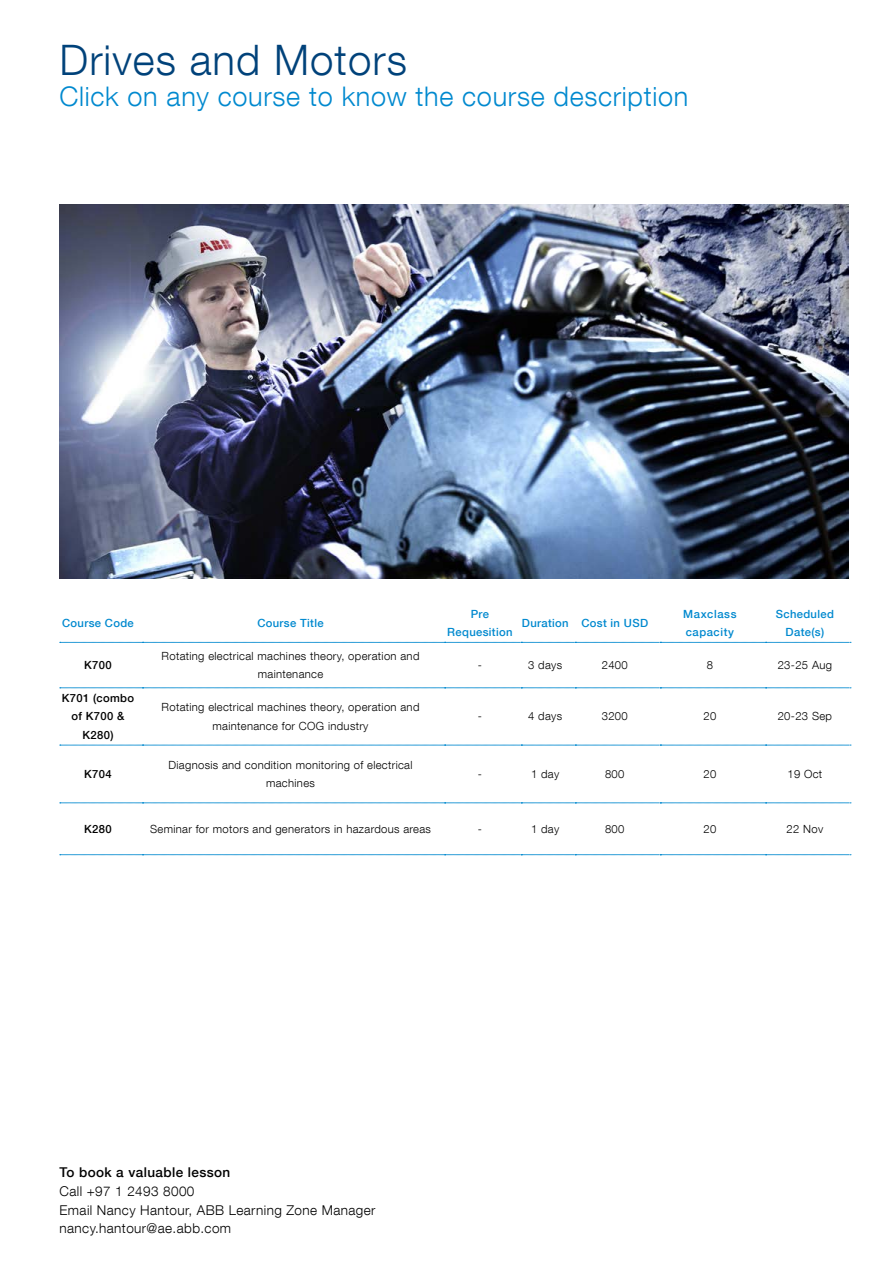
<style>
.page{position:relative;width:893px;height:1263px;background:#fff}
.page>*{position:absolute;margin:0;border:0;box-sizing:border-box;transform-origin:0 0}
.t1{font:300 42px "ABB Neue Helvetica";letter-spacing:.025em;color:#00427a}
.t2{font:300 27px "ABB Neue Helvetica";letter-spacing:.025em;color:#0089cf}
.t3{font:300 13.5px/18.8px "ABB Neue Helvetica";letter-spacing:.03em;color:#000}
.t4{font:500 13.5px "ABB Neue Helvetica";letter-spacing:.03em;color:#000}
.t5{font:300 11.25px/18.6px "ABB Neue Helvetica";letter-spacing:.03em;color:#000;text-align:center}
.t6{font:500 11.25px/18.6px "ABB Neue Helvetica";letter-spacing:.03em;color:#0089cf;text-align:center}
.t7{font:500 11.25px/18.6px "ABB Neue Helvetica";letter-spacing:.03em;color:#000;text-align:center}
.t8{font:500 11.25px/18.6px "ABB Neue Helvetica";letter-spacing:.05em;color:#0089cf}
</style>
<div class="page">
<img style="left:60px;top:204px;width:788px;height:374px">
<svg style="left:60px;top:745px;width:791px;height:1px"></svg>
<svg style="left:60px;top:803px;width:791px;height:1px"></svg>
<svg style="left:60px;top:854px;width:791px;height:1px"></svg>
<svg style="left:60px;top:642px;width:791px;height:1px"></svg>
<svg style="left:60px;top:687px;width:791px;height:1px"></svg>
<h1 class="t1" style="left:60px;top:34px;width:349px">Drives and Motors</h1>
<h2 class="t2" style="left:60px;top:80px;width:630px">Click on any course to know the course description</h2>
<p class="t6" style="left:62px;top:614px;width:73px">Course Code</p>
<p class="t6" style="left:257px;top:614px;width:68px">Course Title</p>
<p class="t6" style="left:447px;top:604px;width:67px">Pre<br>Requesition</p>
<p class="t6" style="left:522px;top:614px;width:128px">Duration Cost in USD</p>
<p class="t8" style="left:683px;top:604px;width:55px">Maxclass capacity</p>
<p class="t6" style="left:776px;top:604px;width:60px">Scheduled<br>Date(s)</p>
<p class="t7" style="left:84px;top:656px;width:29px">K700</p>
<p class="t5" style="left:162px;top:646px;width:259px">Rotating electrical machines theory, operation and maintenance</p>
<p class="t5" style="left:478px;top:655px;width:6px">-</p>
<p class="t5" style="left:528px;top:655px;width:35px">3 days</p>
<p class="t5" style="left:602px;top:655px;width:28px">2400</p>
<p class="t5" style="left:707px;top:655px;width:8px">8</p>
<p class="t5" style="left:778px;top:655px;width:56px">23-25 Aug</p>
<p class="t7" style="left:62px;top:688px;width:74px">K701 (combo of K700 &amp;<br>K280)</p>
<p class="t5" style="left:162px;top:698px;width:259px">Rotating electrical machines theory, operation and maintenance for COG industry</p>
<p class="t7" style="left:84px;top:764px;width:29px">K704</p>
<p class="t5" style="left:168px;top:755px;width:246px">Diagnosis and condition monitoring of electrical machines</p>
<p class="t5" style="left:478px;top:707px;width:6px">-</p>
<p class="t5" style="left:528px;top:707px;width:35px">4 days</p>
<p class="t5" style="left:602px;top:707px;width:28px">3200</p>
<p class="t5" style="left:703px;top:707px;width:14px">20</p>
<p class="t5" style="left:778px;top:707px;width:56px">20-23 Sep</p>
<p class="t5" style="left:478px;top:764px;width:6px">-</p>
<p class="t5" style="left:531px;top:764px;width:30px">1 day</p>
<p class="t5" style="left:605px;top:764px;width:21px">800</p>
<p class="t5" style="left:703px;top:764px;width:14px">20</p>
<p class="t5" style="left:787px;top:764px;width:36px">19 Oct</p>
<p class="t7" style="left:84px;top:819px;width:29px">K280</p>
<p class="t5" style="left:150px;top:819px;width:282px">Seminar for motors and generators in hazardous areas</p>
<p class="t5" style="left:478px;top:819px;width:6px">-</p>
<p class="t5" style="left:531px;top:819px;width:30px">1 day</p>
<p class="t5" style="left:605px;top:819px;width:21px">800</p>
<p class="t5" style="left:703px;top:819px;width:14px">20</p>
<p class="t5" style="left:786px;top:819px;width:38px">22 Nov</p>
<p class="t4" style="left:60px;top:1164px;width:172px">To book a valuable lesson</p>
<p class="t3" style="left:60px;top:1181px;width:317px">Call +97 1 2493 8000<br>Email Nancy Hantour, ABB Learning Zone Manager nancy.hantour@ae.abb.com</p>
</div>
